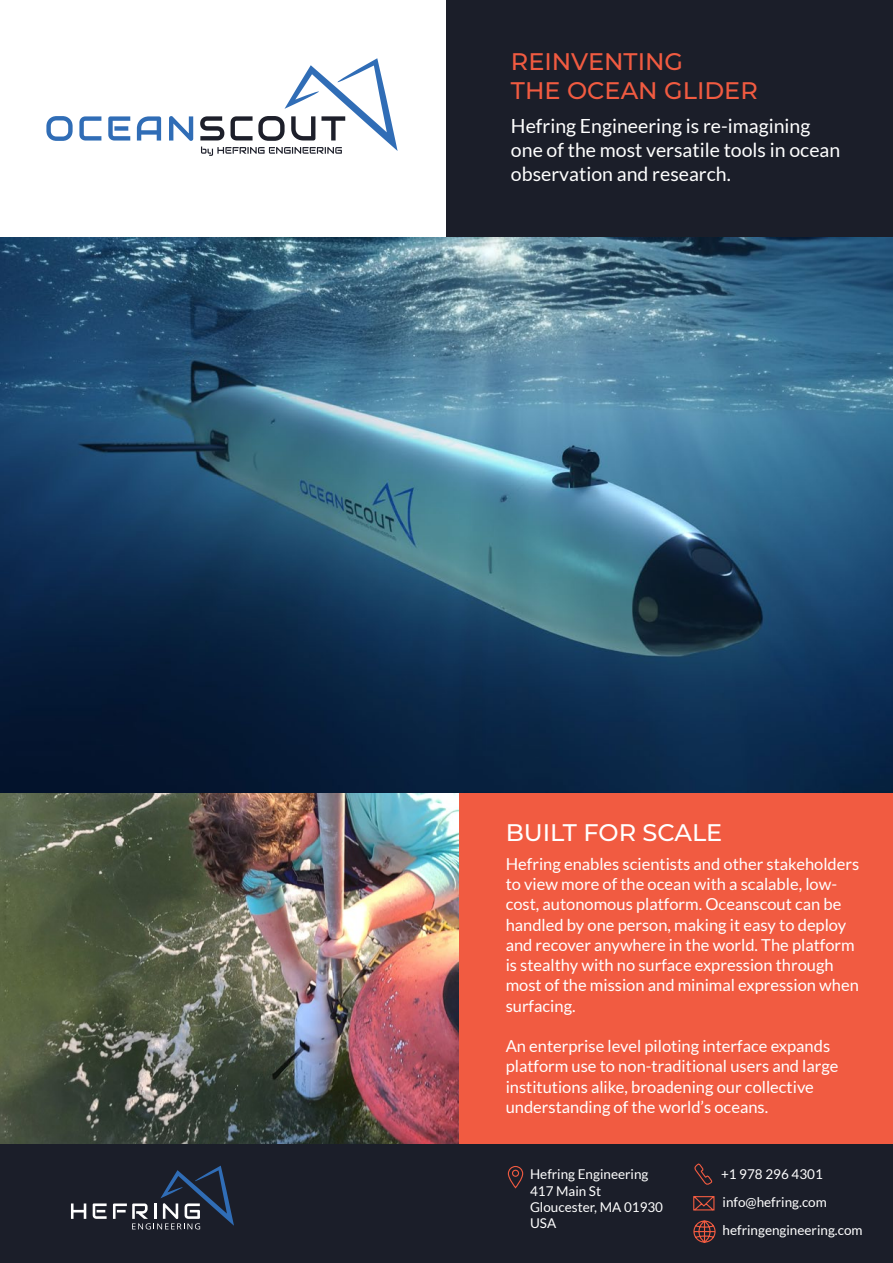
<style>
.page{position:relative;width:893px;height:1263px;background:#fff}
.page>*{position:absolute;margin:0;border:0;box-sizing:border-box;transform-origin:0 0}
.t1{font:500 24px/28.8px "Montserrat";color:#f15b41}
.t2{font:500 24px "Montserrat";color:#fff}
.t3{font:19.5px/24px "Lato";color:#fff}
.t4{font:16.5px/20.2px "Lato";color:#fff}
.t5{font:13.5px/16.2px "Lato";color:#fff}
</style>
<div class="page">
<img style="left:0;top:792px;width:459px;height:352px">
<div style="left:459px;top:788px;width:434px;height:360px;background:#f15b41"></div>
<div style="left:446px;top:0;width:447px;height:238px;background:#1b1e29"></div>
<div style="left:0;top:1144px;width:893px;height:119px;background:#1b1e29"></div>
<svg style="left:71px;top:1203px;width:15px;height:16px"></svg>
<svg style="left:93px;top:1203px;width:14px;height:16px"></svg>
<svg style="left:113px;top:1165px;width:121px;height:64px"></svg>
<svg style="left:46px;top:116px;width:147px;height:25px"></svg>
<svg style="left:200px;top:58px;width:198px;height:98px"></svg>
<svg style="left:694px;top:1163px;width:19px;height:22px"></svg>
<svg style="left:507px;top:1166px;width:17px;height:23px"></svg>
<svg style="left:693px;top:1196px;width:22px;height:15px"></svg>
<svg style="left:693px;top:1220px;width:23px;height:23px"></svg>
<img style="left:0;top:238px;width:893px;height:554px">
<h1 class="t1" style="left:511px;top:46px;width:248px">REINVENTING<br>THE OCEAN GLIDER</h1>
<p class="t3" style="left:511px;top:113px;width:331px">Hefring Engineering is re-imagining one of the most versatile tools in ocean observation and research.</p>
<h1 class="t2" style="left:506px;top:815px;width:218px">BUILT FOR SCALE</h1>
<p class="t4" style="left:506px;top:854px;width:355px">Hefring enables scientists and other stakeholders to view more of the ocean with a scalable, low&shy;cost, autonomous platform. Oceanscout can be handled by one person, making it easy to deploy and recover anywhere in the world. The platform is stealthy with no surface expression through most of the mission and minimal expression when surfacing.</p>
<p class="t4" style="left:506px;top:1036px;width:334px">An enterprise level piloting interface expands platform use to non-traditional users and large institutions alike, broadening our collective understanding of the world’s oceans.</p>
<p class="t5" style="left:530px;top:1166px;width:135px">Hefring Engineering<br>417 Main St<br>Gloucester, MA 01930<br>USA</p>
<p class="t5" style="left:721px;top:1160px;width:143px;line-height:27.9px">+1 978 296 4301 info@hefring.com hefringengineering.com</p>
</div>
